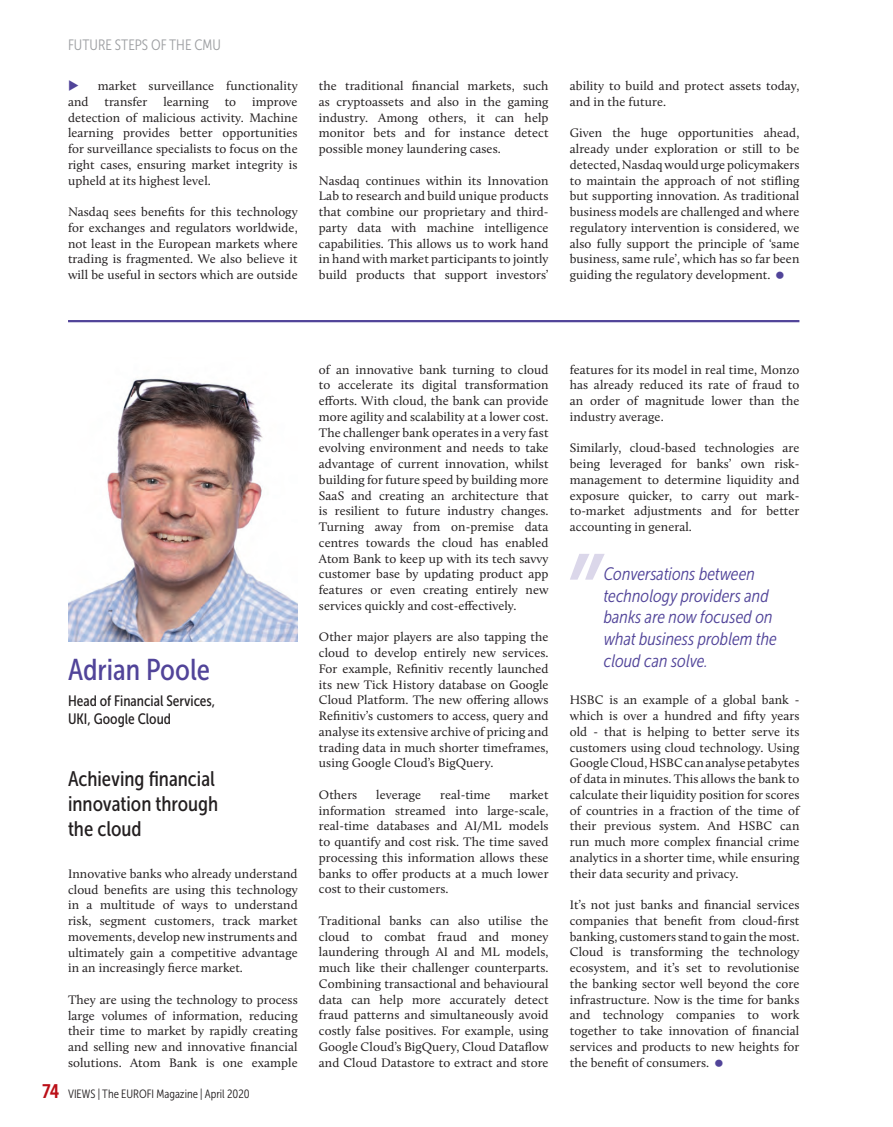
<style>
.page{position:relative;width:893px;height:1127px;background:#fff}
.page>*{position:absolute;margin:0;border:0;box-sizing:border-box;transform-origin:0 0}
.PETIT_Nom{font:30px "Museo Sans Cond 500";color:#514499}
.PETIT_Titre{font:21px/25.2px "Museo Sans Cond 500";color:#231f20}
.t1{font:19.5px "Museo Sans Cond 700";color:#bb1018}
.t2{font:italic 18px/21.6px "Museo Sans Cond 300";color:#514499}
.PETIT_Fonction{font:15px/18px "Museo Sans Cond 500";color:#231f20}
.t3{font:15px "Museo Sans Cond 300";color:#9d9fa2}
.Texte_Justifié{font:12.75px/15.8px "Calluna";letter-spacing:.005em;color:#231f20;text-align:justify}
.t4{font:12px "Museo Sans Cond 300";color:#231f20}
</style>
<div class="page">
<hr style="left:68px;top:320px;width:731px;height:2px;background:#514499">
<img style="left:68px;top:378px;width:230px;height:263px">
<svg style="left:570px;top:554px;width:35px;height:26px"></svg>
<p class="t3" style="left:68px;top:37px;width:154px">FUTURE STEPS OF THE CMU</p>
<p class="Texte_Justifié" style="left:68px;top:78px;width:231px;text-indent:30px">market surveillance functionality and transfer learning to improve detection of malicious activity. Machine learning provides better opportunities for surveillance specialists to focus on the right cases, ensuring market integrity is upheld at its highest level.</p>
<p class="Texte_Justifié" style="left:68px;top:204px;width:231px">Nasdaq sees benefits for this technology for exchanges and regulators worldwide, not least in the European markets where trading is fragmented. We also believe it will be useful in sectors which are outside</p>
<p class="Texte_Justifié" style="left:319px;top:78px;width:231px">the traditional financial markets, such as cryptoassets and also in the gaming industry. Among others, it can help monitor bets and for instance detect possible money laundering cases.</p>
<p class="Texte_Justifié" style="left:319px;top:172px;width:231px">Nasdaq continues within its Innovation Lab to research and build unique products that combine our proprietary and third&shy;party data with machine intelligence capabilities. This allows us to work hand in hand with market participants to jointly build products that support investors’</p>
<p class="Texte_Justifié" style="left:570px;top:78px;width:231px">ability to build and protect assets today, and in the future.</p>
<p class="Texte_Justifié" style="left:570px;top:125px;width:231px">Given the huge opportunities ahead, already under exploration or still to be detected, Nasdaq would urge policymakers to maintain the approach of not stifling but supporting innovation. As traditional business models are challenged and where regulatory intervention is considered, we also fully support the principle of ‘same business, same rule’, which has so far been guiding the regulatory development.</p>
<p class="PETIT_Nom" style="left:68px;top:653px;width:144px">Adrian Poole</p>
<p class="PETIT_Fonction" style="left:68px;top:692px;width:149px">Head of Financial Services,<br>UKI, Google Cloud</p>
<p class="PETIT_Titre" style="left:68px;top:766px;width:152px">Achieving financial innovation through the cloud</p>
<p class="Texte_Justifié" style="left:68px;top:865px;width:231px">Innovative banks who already understand cloud benefits are using this technology in a multitude of ways to understand risk, segment customers, track market movements, develop new instruments and ultimately gain a competitive advantage in an increasingly fierce market.</p>
<p class="Texte_Justifié" style="left:68px;top:991px;width:231px">They are using the technology to process large volumes of information, reducing their time to market by rapidly creating and selling new and innovative financial solutions. Atom Bank is one example</p>
<p class="t1" style="left:42px;top:1080px;width:19px">74</p>
<p class="t4" style="left:68px;top:1087px;width:183px">VIEWS | The EUROFI Magazine | April 2020</p>
<p class="Texte_Justifié" style="left:319px;top:361px;width:231px">of an innovative bank turning to cloud to accelerate its digital transformation efforts. With cloud, the bank can provide more agility and scalability at a lower cost.<br>The challenger bank operates in a very fast evolving environment and needs to take advantage of current innovation, whilst building for future speed by building more SaaS and creating an architecture that is resilient to future industry changes.<br>Turning away from on-premise data centres towards the cloud has enabled Atom Bank to keep up with its tech savvy customer base by updating product app features or even creating entirely new services quickly and cost-effectively.</p>
<p class="Texte_Justifié" style="left:319px;top:629px;width:231px">Other major players are also tapping the cloud to develop entirely new services.<br>For example, Refinitiv recently launched its new Tick History database on Google Cloud Platform. The new offering allows Refinitiv’s customers to access, query and analyse its extensive archive of pricing and trading data in much shorter timeframes, using Google Cloud’s BigQuery.</p>
<p class="Texte_Justifié" style="left:319px;top:787px;width:40px">Others</p>
<p class="Texte_Justifié" style="left:376px;top:787px;width:46px">leverage</p>
<p class="Texte_Justifié" style="left:440px;top:787px;width:52px">real-time</p>
<p class="Texte_Justifié" style="left:319px;top:787px;width:231px;text-indent:191px">market information streamed into large-scale, real-time databases and AI/ML models to quantify and cost risk. The time saved processing this information allows these banks to offer products at a much lower cost to their customers.</p>
<p class="Texte_Justifié" style="left:319px;top:913px;width:231px">Traditional banks can also utilise the cloud to combat fraud and money laundering through AI and ML models, much like their challenger counterparts.<br>Combining transactional and behavioural data can help more accurately detect fraud patterns and simultaneously avoid costly false positives. For example, using Google Cloud’s BigQuery, Cloud Dataflow and Cloud Datastore to extract and store</p>
<p class="Texte_Justifié" style="left:570px;top:361px;width:231px">features for its model in real time, Monzo has already reduced its rate of fraud to an order of magnitude lower than the industry average.</p>
<p class="Texte_Justifié" style="left:570px;top:440px;width:231px">Similarly, cloud-based technologies are being leveraged for banks’ own risk&shy;management to determine liquidity and exposure quicker, to carry out mark&shy;to-market adjustments and for better accounting in general.</p>
<p class="t2" style="left:604px;top:563px;width:175px">Conversations between technology providers and banks are now focused on what business problem the cloud can solve.</p>
<p class="Texte_Justifié" style="left:570px;top:692px;width:231px">HSBC is an example of a global bank - which is over a hundred and fifty years old - that is helping to better serve its customers using cloud technology. Using Google Cloud, HSBC can analyse petabytes of data in minutes. This allows the bank to calculate their liquidity position for scores of countries in a fraction of the time of their previous system. And HSBC can run much more complex financial crime analytics in a shorter time, while ensuring their data security and privacy.</p>
<p class="Texte_Justifié" style="left:570px;top:897px;width:231px">It’s not just banks and financial services companies that benefit from cloud-first banking, customers stand to gain the most.<br>Cloud is transforming the technology ecosystem, and it’s set to revolutionise the banking sector well beyond the core infrastructure. Now is the time for banks and technology companies to work together to take innovation of financial services and products to new heights for the benefit of consumers.</p>
</div>
